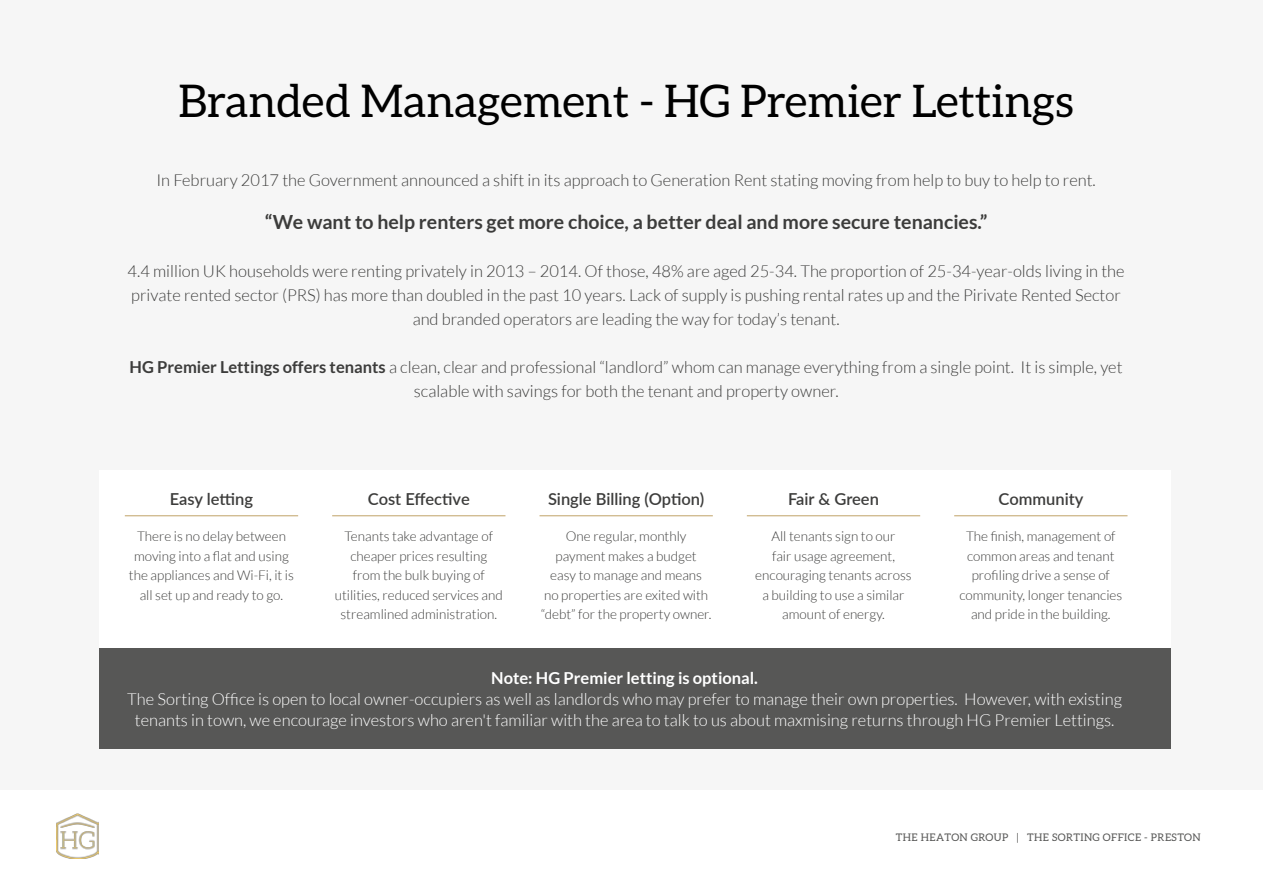
<style>
.page{position:relative;width:1263px;height:893px;background:#fff}
.page>*{position:absolute;margin:0;border:0;box-sizing:border-box;transform-origin:0 0}
.t1{font:45px "Aleo";color:#000}
.t2{font:700 19.5px "Lato";color:#3c3c3b}
.t3{font:300 16.5px/24px "Lato";color:#3c3c3b;text-align:center}
.t4{font:300 16.5px/21px "Lato";color:#fff;text-align:center}
.t5{font:600 16.5px "Lato";color:#3c3c3b}
.t6{font:700 16.5px "Lato";color:#fff}
.t7{font:300 13.5px/19.5px "Lato";color:#3c3c3b;text-align:center}
.t8{font:10.5px "Aleo";letter-spacing:.04em;color:#575756}
.s1{font-weight:700}
</style>
<div class="page">
<img style="left:57px;top:814px;width:42px;height:45px">
<div style="left:0;top:0;width:1263px;height:790px;background:#f6f6f6"></div>
<div style="left:99px;top:471px;width:1071px;height:177px;background:#fff"></div>
<div style="left:99px;top:648px;width:1071px;height:100px;background:#575756"></div>
<hr style="left:125px;top:515px;width:173px;height:1px;background:#c1a367">
<hr style="left:332px;top:515px;width:173px;height:1px;background:#c1a367">
<hr style="left:539px;top:515px;width:174px;height:1px;background:#c1a367">
<hr style="left:747px;top:515px;width:173px;height:1px;background:#c1a367">
<hr style="left:954px;top:515px;width:173px;height:1px;background:#c1a367">
<h1 class="t1" style="left:179px;top:76px;width:897px">Branded Management - HG Premier Lettings</h1>
<p class="t3" style="left:156px;top:168px;width:941px">In February 2017 the Government announced a shift in its approach to Generation Rent stating moving from help to buy to help to rent.</p>
<p class="t2" style="left:265px;top:211px;width:724px">“We want to help renters get more choice, a better deal and more secure tenancies.”</p>
<p class="t3" style="left:128px;top:259px;width:998px">4.4 million UK households were renting privately in 2013 – 2014. Of those, 48% are aged 25-34. The proportion of 25-34-year-olds living in the private rented sector (PRS) has more than doubled in the past 10 years. Lack of supply is pushing rental rates up and the Pirivate Rented Sector and branded operators are leading the way for today’s tenant.</p>
<p class="t3" style="left:130px;top:355px;width:994px"><span class="s1">HG Premier Lettings offers tenants</span> a clean, clear and professional “landlord” whom can manage everything from a single point. It is simple, yet scalable with savings for both the tenant and property owner.</p>
<p class="t5" style="left:170px;top:487px;width:85px">Easy letting</p>
<p class="t7" style="left:129px;top:527px;width:166px">There is no delay between moving into a flat and using the appliances and Wi-Fi, it is all set up and ready to go.</p>
<p class="t5" style="left:368px;top:487px;width:103px">Cost Effective</p>
<p class="t7" style="left:335px;top:527px;width:170px">Tenants take advantage of cheaper prices resulting<br>from the bulk buying of utilities, reduced services and streamlined administration.</p>
<p class="t5" style="left:548px;top:487px;width:158px">Single Billing (Option)</p>
<p class="t7" style="left:541px;top:527px;width:172px">One regular, monthly payment makes a budget<br>easy to manage and means<br>no properties are exited with “debt” for the property owner.</p>
<p class="t5" style="left:788px;top:487px;width:92px">Fair &amp; Green</p>
<p class="t7" style="left:755px;top:527px;width:158px">All tenants sign to our<br>fair usage agreement, encouraging tenants across a building to use a similar amount of energy.</p>
<p class="t5" style="left:999px;top:487px;width:86px">Community</p>
<p class="t7" style="left:959px;top:527px;width:164px">The finish, management of common areas and tenant profiling drive a sense of community, longer tenancies and pride in the building.</p>
<p class="t6" style="left:491px;top:668px;width:268px">Note: HG Premier letting is optional.</p>
<p class="t4" style="left:127px;top:688px;width:996px">The Sorting Office is open to local owner-occupiers as well as landlords who may prefer to manage their own properties. However, with existing tenants in town, we encourage investors who aren't familiar with the area to talk to us about maxmising returns through HG Premier Lettings.</p>
<p class="t8" style="left:896px;top:831px;width:306px">THE HEATON GROUP | THE SORTING OFFICE - PRESTON</p>
</div>
